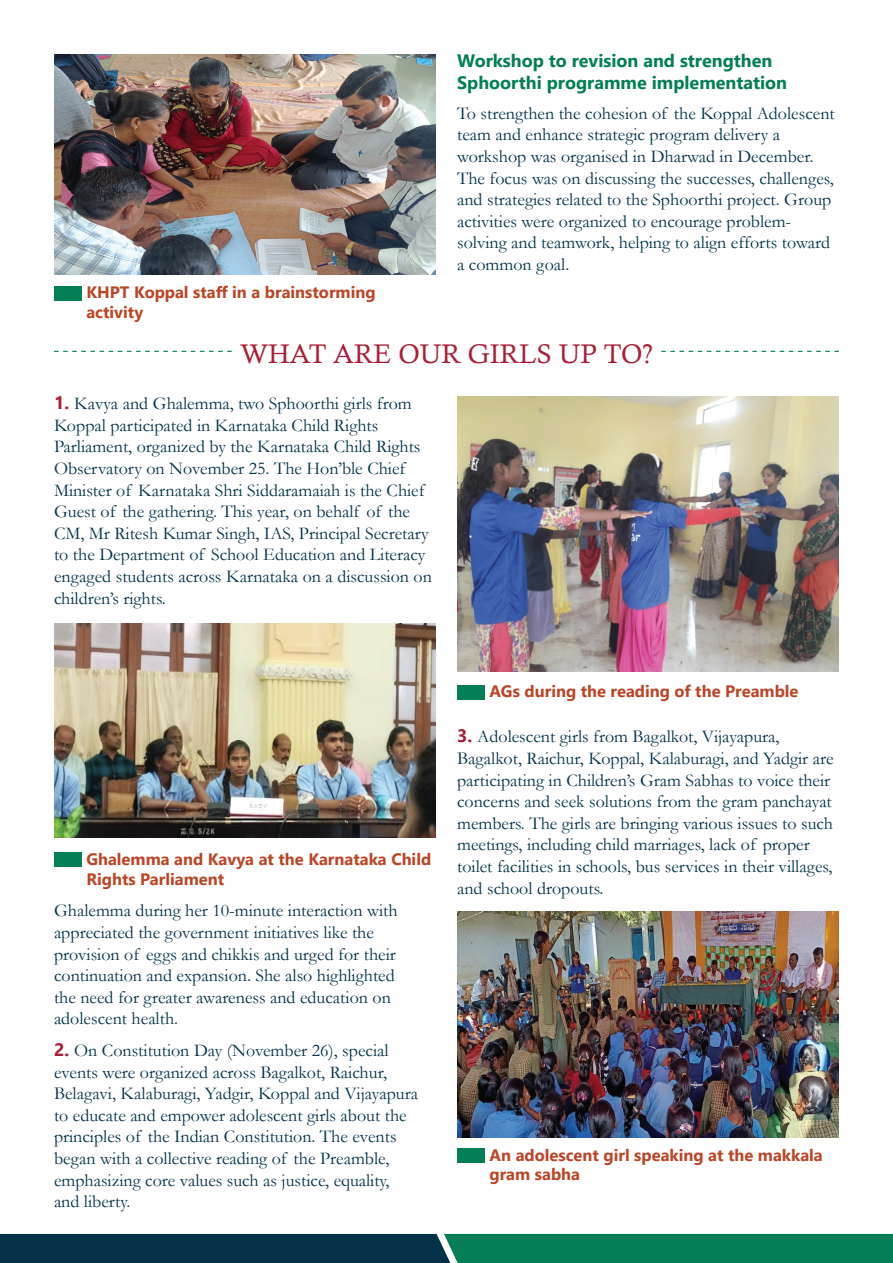
<style>
.page{position:relative;width:893px;height:1263px;background:#fff}
.page>*{position:absolute;margin:0;border:0;box-sizing:border-box;transform-origin:0 0}
.t1{font:27px "Calisto";color:#ab1d36}
.t2{font:18px/21.6px "Garamond";color:#033148}
.t3{font:700 18px/21.6px "Segoe UI";color:#047e56}
.t4{font:700 16.5px/19.8px "Segoe UI";color:#bb4526}
.s1{font-family:"Segoe UI";font-weight:700;color:#ab1d36}
</style>
<div class="page">
<svg style="left:0;top:1234px;width:893px;height:29px;background:#055850"></svg>
<svg style="left:54px;top:351px;width:178px;height:1px"></svg>
<svg style="left:661px;top:351px;width:178px;height:1px"></svg>
<img style="left:457px;top:396px;width:382px;height:276px">
<div style="left:457px;top:685px;width:27px;height:15px;background:#047e56"></div>
<img style="left:54px;top:624px;width:382px;height:214px">
<div style="left:54px;top:853px;width:27px;height:14px;background:#047e56"></div>
<img style="left:54px;top:54px;width:382px;height:220px">
<div style="left:54px;top:286px;width:27px;height:14px;background:#047e56"></div>
<img style="left:457px;top:911px;width:382px;height:226px">
<div style="left:457px;top:1148px;width:27px;height:15px;background:#047e56"></div>
<p class="t4" style="left:86px;top:281px;width:291px">KHPT Koppal staff in a brainstorming activity</p>
<p class="t3" style="left:457px;top:49px;width:332px">Workshop to revision and strengthen<br>Sphoorthi programme implementation</p>
<p class="t2" style="left:457px;top:102px;width:379px">To strengthen the cohesion of the Koppal Adolescent team and enhance strategic program delivery a workshop was organised in Dharwad in December.<br>The focus was on discussing the successes, challenges, and strategies related to the Sphoorthi project. Group activities were organized to encourage problem&shy;solving and teamwork, helping to align efforts toward a common goal.</p>
<h1 class="t1" style="left:240px;top:338px;width:414px">WHAT ARE OUR GIRLS UP TO?</h1>
<p class="t2" style="left:54px;top:392px;width:379px"><span class="s1">1.</span> Kavya and Ghalemma, two Sphoorthi girls from Koppal participated in Karnataka Child Rights Parliament, organized by the Karnataka Child Rights Observatory on November 25. The Hon’ble Chief Minister of Karnataka Shri Siddaramaiah is the Chief Guest of the gathering. This year, on behalf of the CM, Mr Ritesh Kumar Singh, IAS, Principal Secretary to the Department of School Education and Literacy engaged students across Karnataka on a discussion on children’s rights.</p>
<p class="t4" style="left:86px;top:848px;width:346px">Ghalemma and Kavya at the Karnataka Child<br>Rights Parliament</p>
<p class="t2" style="left:54px;top:899px;width:345px">Ghalemma during her 10-minute interaction with appreciated the government initiatives like the provision of eggs and chikkis and urged for their continuation and expansion. She also highlighted the need for greater awareness and education on adolescent health.</p>
<p class="t2" style="left:54px;top:1039px;width:366px"><span class="s1">2.</span> On Constitution Day (November 26), special events were organized across Bagalkot, Raichur, Belagavi, Kalaburagi, Yadgir, Koppal and Vijayapura to educate and empower adolescent girls about the principles of the Indian Constitution. The events began with a collective reading of the Preamble, emphasizing core values such as justice, equality, and liberty.</p>
<p class="t4" style="left:490px;top:680px;width:310px">AGs during the reading of the Preamble</p>
<p class="t2" style="left:457px;top:725px;width:378px"><span class="s1">3.</span> Adolescent girls from Bagalkot, Vijayapura, Bagalkot, Raichur, Koppal, Kalaburagi, and Yadgir are participating in Children’s Gram Sabhas to voice their concerns and seek solutions from the gram panchayat members. The girls are bringing various issues to such meetings, including child marriages, lack of proper toilet facilities in schools, bus services in their villages, and school dropouts.</p>
<p class="t4" style="left:490px;top:1143px;width:335px">An adolescent girl speaking at the makkala gram sabha</p>
</div>
